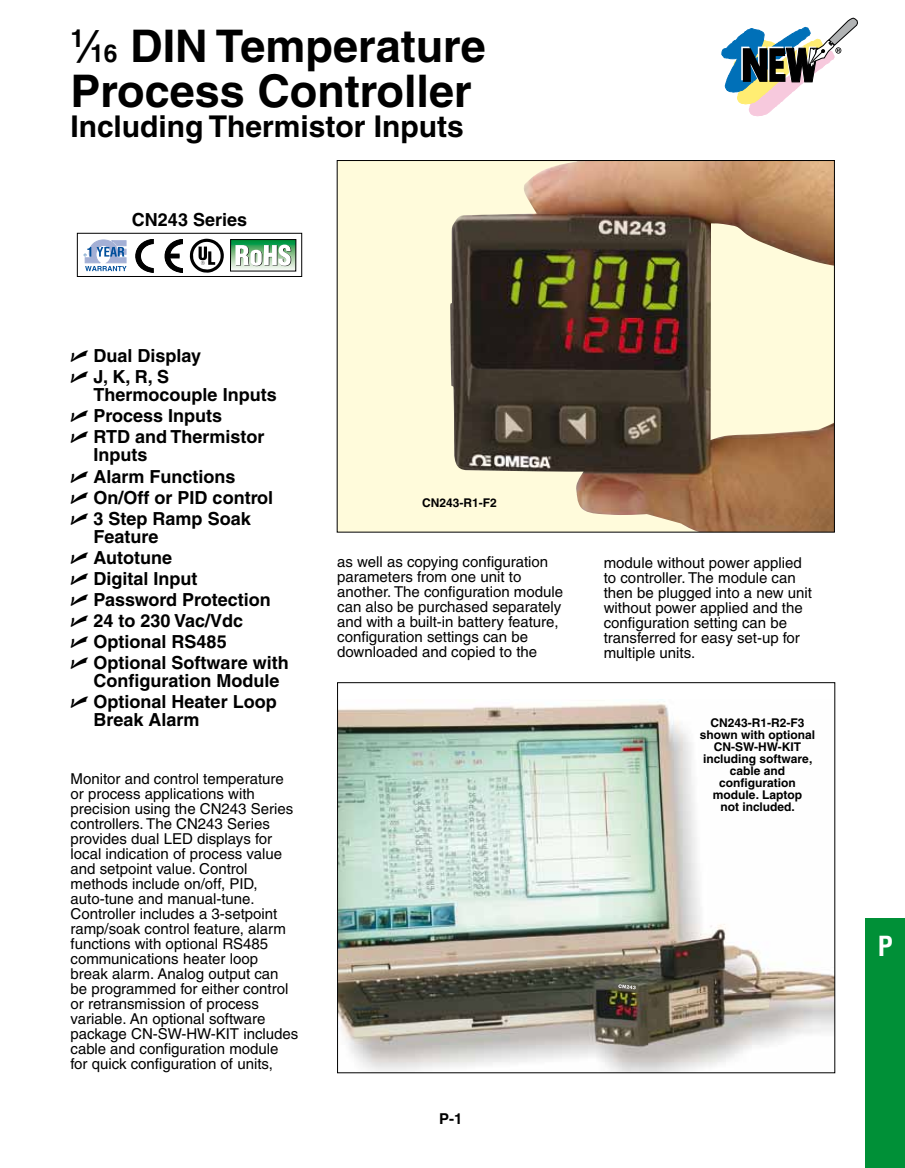
<style>
.page{position:relative;width:905px;height:1168px;background:#fff}
.page>*{position:absolute;margin:0;border:0;box-sizing:border-box;transform-origin:0 0}
.t1{font:700 45px/45px "Helvetica";color:#000}
.t2{font:700 30px "Helvetica";color:#000}
.t3{font:700 condensed 27px "Helvetica";color:#fff}
.t4{font:700 18px/21px "Helvetica";color:#000}
.t5{font:15px/15px "Helvetica";color:#000}
.t6{font:700 15px "Helvetica";color:#000}
.t7{font:700 12px/12px "Helvetica";color:#000;text-align:center}
.s1{font-size:24.75px}
.s2{font-family:"Universal Newswith Comm Pi";font-weight:400}
</style>
<div class="page">
<div style="left:865px;top:918px;width:39px;height:250px;background:#009037"></div>
<svg style="left:721px;top:17px;width:137px;height:100px"></svg>
<div style="left:77px;top:233px;width:225px;height:44px;border:1px solid #000"></div>
<svg style="left:84px;top:239px;width:42px;height:32px"></svg>
<svg style="left:135px;top:239px;width:48px;height:34px"></svg>
<hr style="left:166px;top:254px;width:14px;height:4px;background:#000">
<svg style="left:190px;top:239px;width:34px;height:34px"></svg>
<svg style="left:232px;top:241px;width:62px;height:28px"></svg>
<div style="left:230px;top:239px;width:66px;height:32px;border:1px solid #000"></div>
<svg style="left:235px;top:245px;width:56px;height:21px"></svg>
<img style="left:339px;top:701px;width:494px;height:370px">
<img style="left:618px;top:984px;width:17px;height:5px">
<div style="left:337px;top:160px;width:497px;height:372px;background:#fffbdb"></div>
<img style="left:450px;top:162px;width:382px;height:368px">
<h1 class="t1" style="left:71px;top:23px;width:416px"><sup>1</sup>⁄<span class="s1">16</span> DIN Temperature<br>Process Controller</h1>
<h2 class="t2" style="left:71px;top:108px;width:395px">Including Thermistor Inputs</h2>
<p class="t4" style="left:132px;top:209px;width:117px">CN243 Series</p>
<p class="t4" style="left:71px;top:345px;width:132px"><span class="s2">U</span> Dual Display<br><span class="s2">U</span> J, K, R, S</p>
<p class="t4" style="left:71px;top:384px;width:208px;text-indent:23px">Thermocouple Inputs<br><span class="s2">U</span> Process Inputs<br><span class="s2">U</span> RTD and Thermistor</p>
<p class="t4" style="left:71px;top:444px;width:204px;text-indent:23px">Inputs<br><span class="s2">U</span> Alarm Functions<br><span class="s2">U</span> On/Off or PID control<br><span class="s2">U</span> 3 Step Ramp Soak</p>
<p class="t4" style="left:71px;top:525px;width:220px;text-indent:23px">Feature<br><span class="s2">U</span> Autotune<br><span class="s2">U</span> Digital Input<br><span class="s2">U</span> Password Protection<br><span class="s2">U</span> 24 to 230 Vac/Vdc<br><span class="s2">U</span> Optional RS485<br><span class="s2">U</span> Optional Software with</p>
<p class="t4" style="left:71px;top:669px;width:210px;text-align:right">Configuration Module<br><span class="s2">U</span> Optional Heater Loop</p>
<p class="t4" style="left:94px;top:709px;width:108px">Break Alarm</p>
<p class="t5" style="left:71px;top:771px;width:229px">Monitor and control temperature or process applications with precision using the CN243 Series controllers. The CN243 Series provides dual LED displays for local indication of process value and setpoint value. Control methods include on/off, PID, auto-tune and manual-tune.<br>Controller includes a 3-setpoint ramp/soak control feature, alarm functions with optional RS485 communications heater loop break alarm. Analog output can be programmed for either control or retransmission of process variable. An optional software package CN-SW-HW-KIT includes cable and configuration module for quick configuration of units,</p>
<p class="t7" style="left:422px;top:496px;width:76px">CN243-R1-F2</p>
<p class="t5" style="left:337px;top:554px;width:227px">as well as copying configuration parameters from one unit to another. The configuration module can also be purchased separately and with a built-in battery feature, configuration settings can be downloaded and copied to the</p>
<p class="t5" style="left:603px;top:555px;width:210px">module without power applied to controller. The module can then be plugged into a new unit without power applied and the configuration setting can be transferred for easy set-up for multiple units.</p>
<p class="t6" style="left:439px;top:1110px;width:25px">P-1</p>
<p class="t7" style="left:699px;top:717px;width:117px">CN243-R1-R2-F3 shown with optional<br>CN-SW-HW-KIT including software, cable and configuration module. Laptop<br>not included.</p>
<h3 class="t3" style="left:877px;top:929px;width:17px">P</h3>
</div>
